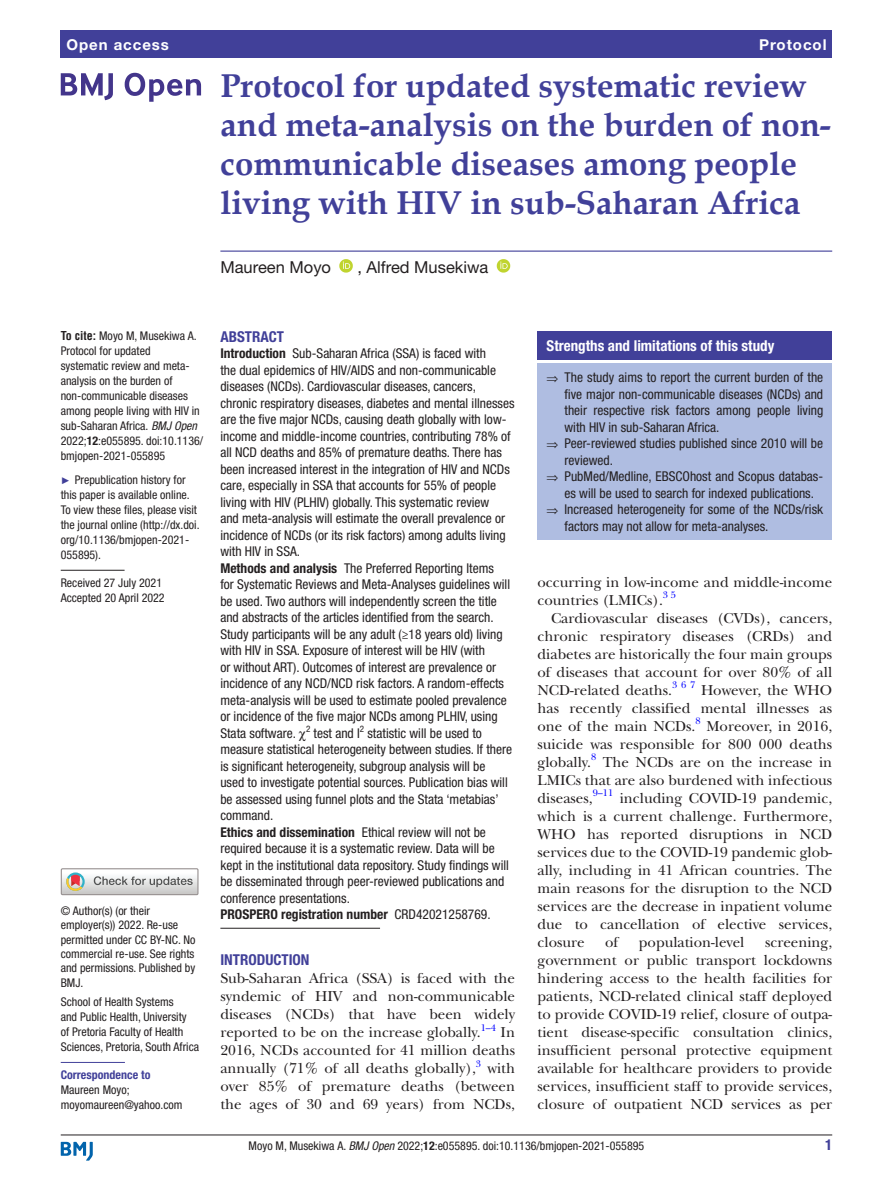
<style>
.page{position:relative;width:893px;height:1191px;background:#fff}
.page>*{position:absolute;margin:0;border:0;box-sizing:border-box;transform-origin:0 0}
.t1{font:700 33px/39px "Book Antiqua";color:#414099}
.t2{font:16.5px "Helvetica Neue LT Std";color:#231f20}
.t3{font:15px/18px "New Baskerville";color:#231f20;text-align:justify}
.t4{font:700 condensed 15px "Helvetica Neue LT Std";color:#fff}
.t5{font:700 condensed 15px "Helvetica Neue LT Std";color:#414099}
.t6{font:700 15px "Helvetica Neue LT Std";letter-spacing:.065em;color:#fff}
.t7{font:condensed 13.5px/16.5px "Helvetica Neue LT Std";color:#231f20}
.t8{font:condensed 12px/15px "Helvetica Neue LT Std";color:#231f20}
.t9{font:700 condensed 12px "Helvetica Neue LT Std";color:#414099}
.t10{font:9.9px "New Baskerville";color:#00f}
.s1{font-family:"Helvetica LT Std";font-weight:700}
.s2{font-style:italic}
.s3{font-weight:700}
.s4{font-family:"Arial";font-stretch:normal;font-size:9.75px;color:#414099}
</style>
<div class="page">
<hr style="left:61px;top:1134px;width:771px;height:1px;background:#231f20">
<svg style="left:61px;top:1141px;width:32px;height:19px"></svg>
<div style="left:61px;top:31px;width:771px;height:27px;background:#414099"></div>
<hr style="left:220px;top:250px;width:612px;height:2px;background:#414099">
<svg style="left:339px;top:259px;width:14px;height:14px"></svg>
<svg style="left:497px;top:259px;width:13px;height:14px"></svg>
<hr style="left:61px;top:570px;width:64px;height:1px;background:#231f20">
<hr style="left:61px;top:1062px;width:64px;height:1px;background:#414099">
<svg style="left:61px;top:73px;width:52px;height:27px"></svg>
<svg style="left:125px;top:73px;width:76px;height:29px"></svg>
<div style="left:61px;top:868px;width:138px;height:27px;border:1px solid #969090"></div>
<svg style="left:61px;top:868px;width:137px;height:26px"></svg>
<hr style="left:220px;top:928px;width:160px;height:1px;background:#231f20">
<div style="left:538px;top:331px;width:294px;height:29px;background:#414099"></div>
<div style="left:538px;top:364px;width:294px;height:176px;background:#afbde1"></div>
<p class="t6" style="left:66px;top:35px;width:104px">Open access</p>
<p class="t6" style="left:759px;top:35px;width:69px">Protocol</p>
<h1 class="t1" style="left:220px;top:66px;width:612px">Protocol for updated systematic review and meta-analysis on the burden of non&shy;communicable diseases among people living with HIV in sub-Saharan Africa</h1>
<p class="t2" style="left:220px;top:257px;width:112px">Maureen Moyo</p>
<p class="t2" style="left:357px;top:257px;width:133px">, Alfred Musekiwa</p>
<p class="t8" style="left:61px;top:328px;width:144px"><span class="s1">To cite:</span> Moyo M, Musekiwa A.<br>Protocol for updated<br>systematic review and meta&shy;analysis on the burden of non-communicable diseases among people living with HIV in sub-Saharan Africa. <span class="s2">BMJ Open<br></span>2022;<span class="s3">12</span>:e055895. doi:10.1136/ bmjopen-2021-055895</p>
<p class="t8" style="left:61px;top:472px;width:140px"><span class="s4">►</span> Prepublication history for this paper is available online.<br>To view these files, please visit the journal online (http://dx.doi. org/10.1136/bmjopen-2021-<br>055895).</p>
<p class="t8" style="left:61px;top:575px;width:105px">Received 27 July 2021<br>Accepted 20 April 2022</p>
<p class="t8" style="left:61px;top:903px;width:136px;line-height:14.4px">© Author(s) (or their employer(s)) 2022. Re-use permitted under CC BY-NC. No commercial re-use. See rights and permissions. Published by<br>BMJ.</p>
<p class="t8" style="left:61px;top:994px;width:140px">School of Health Systems<br>and Public Health, University<br>of Pretoria Faculty of Health<br>Sciences, Pretoria, South Africa</p>
<p class="t9" style="left:61px;top:1067px;width:91px">Correspondence to</p>
<p class="t8" style="left:61px;top:1082px;width:123px">Maureen Moyo; moyomaureen@yahoo.com</p>
<p class="t5" style="left:220px;top:327px;width:65px">ABSTRACT</p>
<p class="t7" style="left:220px;top:345px;width:296px"><span class="s3">Introduction</span> Sub-Saharan Africa (SSA) is faced with<br>the dual epidemics of HIV/AIDS and non-communicable diseases (NCDs). Cardiovascular diseases, cancers, chronic respiratory diseases, diabetes and mental illnesses are the five major NCDs, causing death globally with low&shy;income and middle-income countries, contributing 78% of all NCD deaths and 85% of premature deaths. There has been increased interest in the integration of HIV and NCDs care, especially in SSA that accounts for 55% of people living with HIV (PLHIV) globally. This systematic review<br>and meta-analysis will estimate the overall prevalence or incidence of NCDs (or its risk factors) among adults living with HIV in SSA.<br><span class="s3">Methods and analysis</span> The Preferred Reporting Items<br>for Systematic Reviews and Meta-Analyses guidelines will be used. Two authors will independently screen the title and abstracts of the articles identified from the search.<br>Study participants will be any adult (≥18 years old) living with HIV in SSA. Exposure of interest will be HIV (with<br>or without ART). Outcomes of interest are prevalence or incidence of any NCD/NCD risk factors. A random-effects meta-analysis will be used to estimate pooled prevalence or incidence of the five major NCDs among PLHIV, using Stata software. <sup>2</sup> test and I<sup>2</sup> statistic will be used to measure statistical heterogeneity between studies. If there is significant heterogeneity, subgroup analysis will be<br>used to investigate potential sources. Publication bias will be assessed using funnel plots and the Stata ‘metabias’ command.<br><span class="s3">Ethics and dissemination</span> Ethical review will not be required because it is a systematic review. Data will be kept in the institutional data repository. Study findings will be disseminated through peer-reviewed publications and conference presentations.<br><span class="s3">PROSPERO registration number</span> CRD42021258769.</p>
<p class="t5" style="left:220px;top:951px;width:91px">INTRODUCTION</p>
<p class="t3" style="left:220px;top:969px;width:296px">Sub-Saharan Africa (SSA) is faced with the syndemic of HIV and non-communicable diseases (NCDs) that have been widely reported to be on the increase globally.</p>
<p class="t10" style="left:481px;top:1021px;width:17px">1–4</p>
<p class="t3" style="left:220px;top:1023px;width:296px;text-indent:280px">In 2016, NCDs accounted for 41 million deaths annually (71% of all deaths globally),</p>
<p class="t10" style="left:476px;top:1057px;width:7px">3</p>
<p class="t3" style="left:220px;top:1059px;width:296px;text-indent:267px">with over 85% of premature deaths (between the ages of 30 and 69 years) from NCDs,</p>
<p class="t4" style="left:547px;top:336px;width:229px">Strengths and limitations of this study</p>
<p class="t7" style="left:547px;top:369px;width:278px">⇒ The study aims to report the current burden of the</p>
<p class="t7" style="left:565px;top:386px;width:260px">five major non-communicable diseases (NCDs) and</p>
<p class="t7" style="left:565px;top:402px;width:260px">their respective risk factors among people living</p>
<p class="t7" style="left:565px;top:419px;width:156px">with HIV in sub-Saharan Africa.</p>
<p class="t7" style="left:547px;top:435px;width:278px">⇒ Peer-reviewed studies published since 2010 will be</p>
<p class="t7" style="left:565px;top:452px;width:50px">reviewed.</p>
<p class="t7" style="left:547px;top:468px;width:278px">⇒ PubMed/Medline, EBSCOhost and Scopus databas-</p>
<p class="t7" style="left:565px;top:485px;width:251px">es will be used to search for indexed publications.</p>
<p class="t7" style="left:547px;top:501px;width:278px">⇒ Increased heterogeneity for some of the NCDs/risk</p>
<p class="t7" style="left:565px;top:518px;width:205px">factors may not allow for meta-analyses.</p>
<p class="t3" style="left:538px;top:573px;width:296px">occurring in low-income and middle-income countries (LMICs).<sup>3</sup> <sup>5</sup></p>
<p class="t3" style="left:538px;top:609px;width:296px;text-indent:14px">Cardiovascular diseases (CVDs), cancers, chronic respiratory diseases (CRDs) and diabetes are historically the four main groups of diseases that account for over 80% of all NCD-related deaths.</p>
<p class="t10" style="left:672px;top:679px;width:25px">3 6 7</p>
<p class="t3" style="left:538px;top:681px;width:296px;text-indent:163px">However, the WHO has recently classified mental illnesses as one of the main NCDs.</p>
<p class="t10" style="left:695px;top:715px;width:7px">8</p>
<p class="t3" style="left:538px;top:717px;width:296px;text-indent:169px">Moreover, in 2016, suicide was responsible for 800 000 deaths globally.</p>
<p class="t10" style="left:591px;top:751px;width:7px">8</p>
<p class="t3" style="left:538px;top:753px;width:296px;text-indent:65px">The NCDs are on the increase in LMICs that are also burdened with infectious diseases,</p>
<p class="t10" style="left:593px;top:787px;width:22px">9–11</p>
<p class="t3" style="left:538px;top:789px;width:296px;text-indent:82px">including COVID-19 pandemic, which is a current challenge. Furthermore, WHO has reported disruptions in NCD services due to the COVID-19 pandemic glob&shy;ally, including in 41 African countries. The main reasons for the disruption to the NCD services are the decrease in inpatient volume due to cancellation of elective services, closure</p>
<p class="t3" style="left:605px;top:933px;width:15px">of</p>
<p class="t3" style="left:639px;top:933px;width:107px">population-level</p>
<p class="t3" style="left:538px;top:933px;width:296px;text-indent:227px">screening, government or public transport lockdowns hindering access to the health facilities for patients, NCD-related clinical staff deployed to provide COVID-19 relief, closure of outpa&shy;tient disease-specific consultation clinics, insufficient personal protective equipment available for healthcare providers to provide services, insufficient staff to provide services, closure of outpatient NCD services as per</p>
<p class="t8" style="left:249px;top:1137px;width:397px">Moyo M, Musekiwa A. <span class="s2">BMJ Open</span> 2022;<span class="s3">12</span>:e055895. doi:10.1136/bmjopen-2021-055895</p>
<p class="t5" style="left:825px;top:1135px;width:9px">1</p>
</div>
